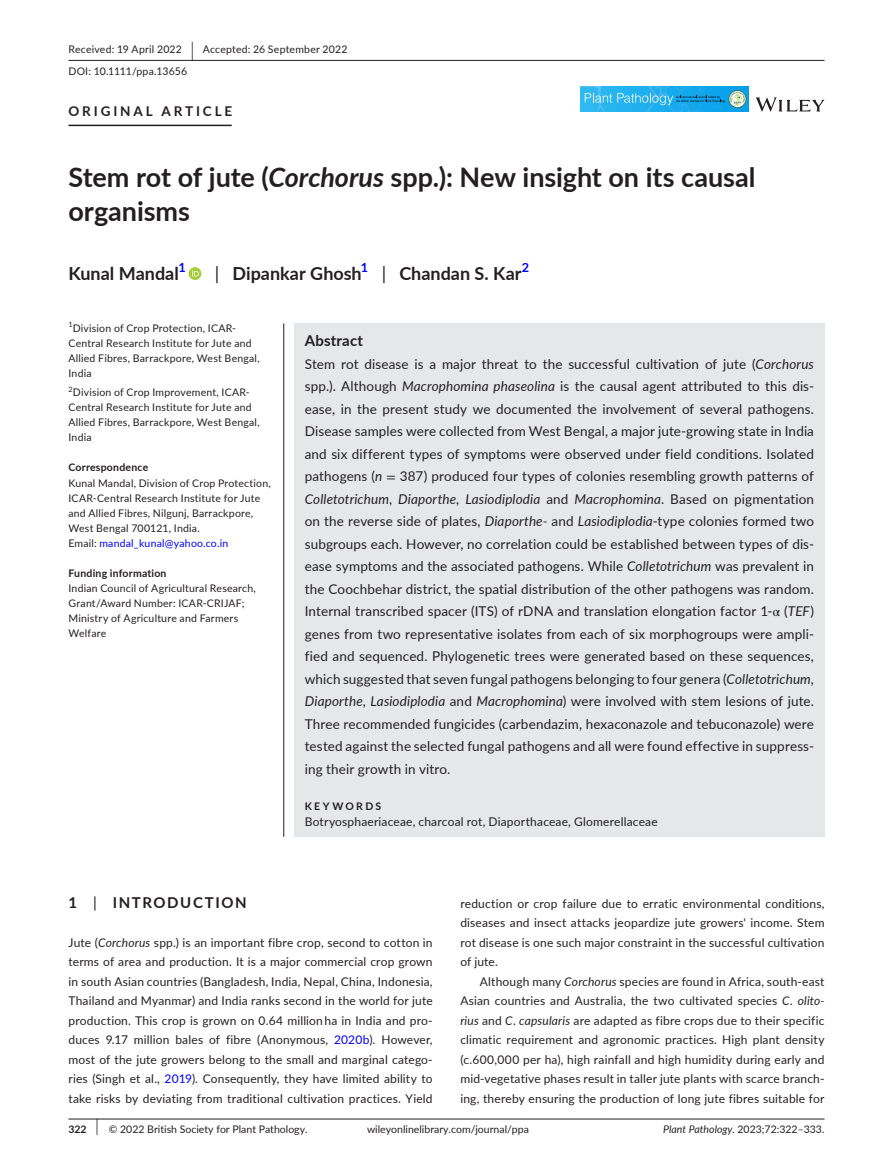
<style>
.page{position:relative;width:893px;height:1174px;background:#fff}
.page>*{position:absolute;margin:0;border:0;box-sizing:border-box;transform-origin:0 0}
.t1{font:700 27px/34.5px "Lato";letter-spacing:-.005em;color:#231f20}
.t2{font:700 18px "Lato";color:#231f20}
.t3{font:700 15px "Lato";letter-spacing:.1em;color:#231f20}
.t4{font:700 15px "Lato";letter-spacing:.015em;color:#231f20}
.t5{font:13.5px/22.5px "Lato";letter-spacing:.01em;color:#231f20;text-align:justify}
.t6{font:700 13.5px "Lato";letter-spacing:.215em;color:#231f20}
.t7{font:700 12.6px "Lato";color:#00f}
.t8{font:12px/19.5px "Lato";letter-spacing:.015em;color:#231f20;text-align:justify}
.t9{font:10.5px/15px "Lato";letter-spacing:.02em;color:#231f20}
.t10{font:10.5px "Lato";color:#231f20}
.t11{font:700 10.5px "Lato";letter-spacing:.02em;color:#231f20}
.t12{font:700 10.5px "Lato";letter-spacing:.22em;color:#231f20}
.t13{font:7.35px "Lato";color:#231f20}
.s1{font-size:19.65px}
.s2{font-style:italic}
.s3{font-weight:400}
.s4{color:#00f}
.s5{font-family:"STIX"}
.s6{font-weight:700}
.s7{font-size:17.4px}
</style>
<div class="page">
<hr style="left:68px;top:1118px;width:756px;height:1px;background:#231f20">
<svg style="left:756px;top:97px;width:68px;height:15px"></svg>
<img style="left:580px;top:86px;width:168px;height:26px">
<svg style="left:729px;top:90px;width:17px;height:18px"></svg>
<svg style="left:729px;top:91px;width:17px;height:16px"></svg>
<svg style="left:585px;top:92px;width:160px;height:14px;background:#40b3e3"></svg>
<hr style="left:68px;top:60px;width:756px;height:1px;background:#231f20">
<hr style="left:68px;top:125px;width:164px;height:1px;background:#231f20">
<svg style="left:189px;top:267px;width:12px;height:13px"></svg>
<svg style="left:192px;top:269px;width:7px;height:7px"></svg>
<div style="left:294px;top:323px;width:530px;height:513px;background:#e6e7e9"></div>
<hr style="left:283px;top:323px;width:1px;height:513px;background:#231f20">
<p class="t9" style="left:68px;top:38px;width:281px;line-height:21.8px">Received: 19 April 2022 <span class="s1">|</span> Accepted: 26 September 2022<br>DOI: 10.1111/ppa.13656</p>
<p class="t6" style="left:68px;top:101px;width:165px">ORIGINAL ARTICLE</p>
<h1 class="t1" style="left:68px;top:159px;width:689px">Stem rot of jute (<span class="s2">Corchorus</span> spp.): New insight on its causal organisms</h1>
<h2 class="t2" style="left:68px;top:260px;width:112px">Kunal Mandal</h2>
<p class="t7" style="left:178px;top:258px;width:9px">1</p>
<h2 class="t2" style="left:215px;top:260px;width:148px"><span class="s3">|</span> Dipankar Ghosh</h2>
<p class="t7" style="left:361px;top:258px;width:9px">1</p>
<h2 class="t2" style="left:382px;top:260px;width:141px"><span class="s3">|</span> Chandan S. Kar</h2>
<p class="t7" style="left:522px;top:258px;width:9px">2</p>
<p class="t13" style="left:68px;top:319px;width:6px">1</p>
<p class="t9" style="left:68px;top:320px;width:193px;text-indent:4px">Division of Crop Protection, ICAR-<br>Central Research Institute for Jute and<br>Allied Fibres, Barrackpore, West Bengal,<br>India</p>
<p class="t13" style="left:68px;top:384px;width:6px">2</p>
<p class="t9" style="left:68px;top:385px;width:193px;text-indent:4px">Division of Crop Improvement, ICAR-<br>Central Research Institute for Jute and<br>Allied Fibres, Barrackpore, West Bengal,<br>India</p>
<p class="t11" style="left:68px;top:460px;width:81px">Correspondence</p>
<p class="t9" style="left:68px;top:475px;width:204px">Kunal Mandal, Division of Crop Protection, ICAR-Central Research Institute for Jute and Allied Fibres, Nilgunj, Barrackpore, West Bengal 700121, India.<br>Email: <span class="s4">mandal_kunal@yahoo.co.in</span></p>
<p class="t11" style="left:68px;top:565px;width:100px">Funding information</p>
<p class="t9" style="left:68px;top:580px;width:189px">Indian Council of Agricultural Research,<br>Grant/Award Number: ICAR-CRIJAF;<br>Ministry of Agriculture and Farmers<br>Welfare</p>
<p class="t4" style="left:305px;top:329px;width:60px">Abstract</p>
<p class="t5" style="left:305px;top:352px;width:511px">Stem rot disease is a major threat to the successful cultivation of jute (<span class="s2">Corchorus </span>spp.). Although <span class="s2">Macrophomina phaseolina</span> is the causal agent attributed to this dis&shy;ease, in the present study we documented the involvement of several pathogens.<br>Disease samples were collected from West Bengal, a major jute-growing state in India and six different types of symptoms were observed under field conditions. Isolated pathogens (<span class="s2">n</span> <span class="s5">=</span> 387) produced four types of colonies resembling growth patterns of <span class="s2">Colletotrichum</span>, <span class="s2">Diaporthe</span>, <span class="s2">Lasiodiplodia</span> and <span class="s2">Macrophomina</span>. Based on pigmentation on the reverse side of plates, <span class="s2">Diaporthe-</span> and <span class="s2">Lasiodiplodia</span>-type colonies formed two subgroups each. However, no correlation could be established between types of dis&shy;ease symptoms and the associated pathogens. While <span class="s2">Colletotrichum</span> was prevalent in the Coochbehar district, the spatial distribution of the other pathogens was random.<br>Internal transcribed spacer (ITS) of rDNA and translation elongation factor 1-<span class="s5">α</span> (<span class="s2">TEF</span>) genes from two representative isolates from each of six morphogroups were ampli&shy;fied and sequenced. Phylogenetic trees were generated based on these sequences, which suggested that seven fungal pathogens belonging to four genera (<span class="s2">Colletotrichum</span>, <span class="s2">Diaporthe</span>, <span class="s2">Lasiodiplodia</span> and <span class="s2">Macrophomina</span>) were involved with stem lesions of jute.<br>Three recommended fungicides (carbendazim, hexaconazole and tebuconazole) were tested against the selected fungal pathogens and all were found effective in suppress&shy;ing their growth in vitro.</p>
<p class="t12" style="left:305px;top:798px;width:78px">KEYWORDS</p>
<p class="t8" style="left:305px;top:811px;width:354px">Botryosphaeriaceae, charcoal rot, Diaporthaceae, Glomerellaceae</p>
<p class="t3" style="left:68px;top:891px;width:180px">1 <span class="s3">|</span> INTRODUCTION</p>
<p class="t8" style="left:68px;top:932px;width:366px">Jute (<span class="s2">Corchorus</span> spp.) is an important fibre crop, second to cotton in terms of area and production. It is a major commercial crop grown in south Asian countries (Bangladesh, India, Nepal, China, Indonesia, Thailand and Myanmar) and India ranks second in the world for jute production. This crop is grown on 0.64 million ha in India and pro&shy;duces 9.17 million bales of fibre (Anonymous, <span class="s4">2020b</span>). However, most of the jute growers belong to the small and marginal catego&shy;ries (Singh et al., <span class="s4">2019</span>). Consequently, they have limited ability to take risks by deviating from traditional cultivation practices. Yield</p>
<p class="t8" style="left:460px;top:893px;width:366px">reduction or crop failure due to erratic environmental conditions, diseases and insect attacks jeopardize jute growers' income. Stem rot disease is one such major constraint in the successful cultivation of jute.</p>
<p class="t8" style="left:460px;top:971px;width:366px;text-indent:20px">Although many <span class="s2">Corchorus</span> species are found in Africa, south-east Asian countries and Australia, the two cultivated species <span class="s2">C</span>. <span class="s2">olito&shy;rius</span> and <span class="s2">C</span>. <span class="s2">capsularis</span> are adapted as fibre crops due to their specific climatic requirement and agronomic practices. High plant density (c.600,000 per ha), high rainfall and high humidity during early and mid-vegetative phases result in taller jute plants with scarce branch&shy;ing, thereby ensuring the production of long jute fibres suitable for</p>
<p class="t10" style="left:68px;top:1121px;width:241px"><span class="s6">322</span> <span class="s7">|</span> © 2022 British Society for Plant Pathology.</p>
<p class="t10" style="left:367px;top:1121px;width:163px">wileyonlinelibrary.com/journal/ppa</p>
<p class="t10" style="left:663px;top:1121px;width:163px"><span class="s2">Plant Pathology.</span> 2023;72:322–333.</p>
</div>
